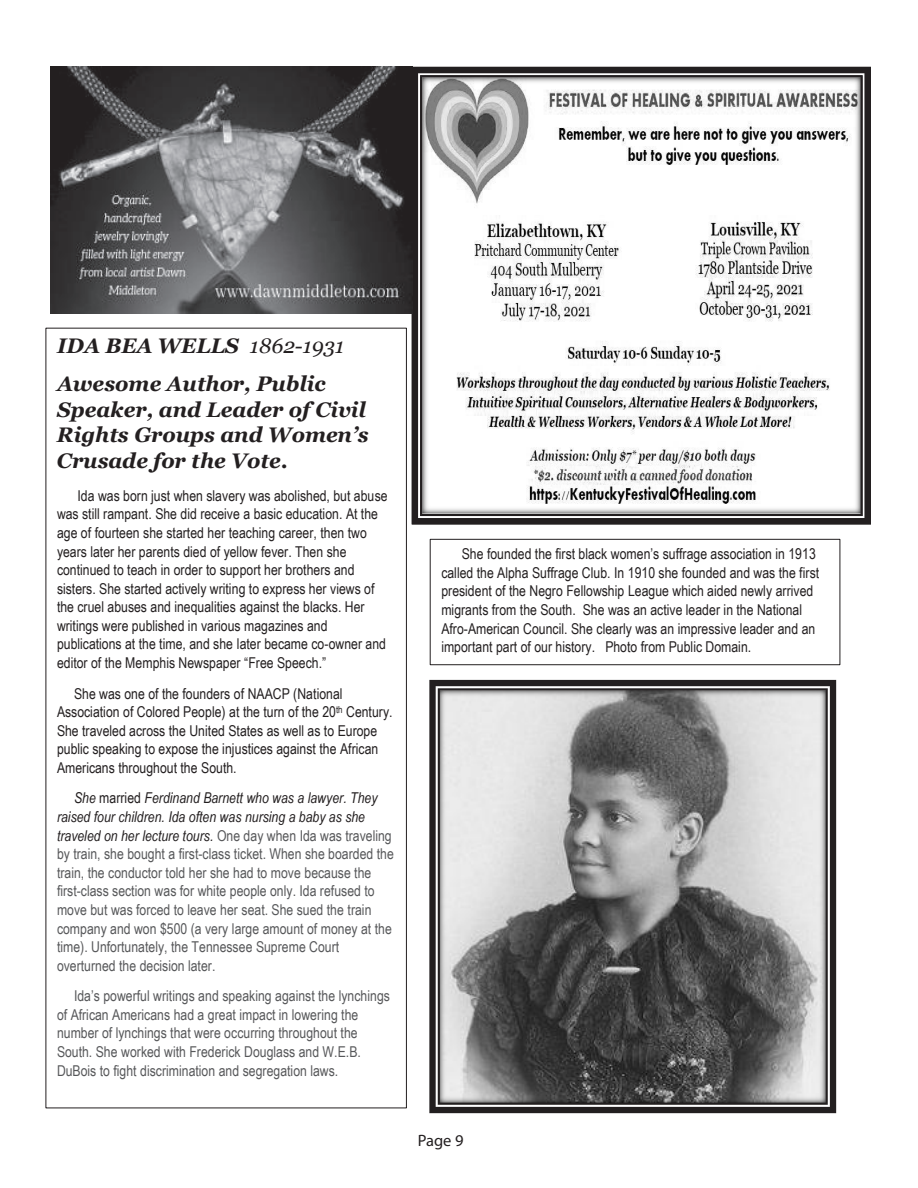
<style>
.page{position:relative;width:918px;height:1188px;background:#fff}
.page>*{position:absolute;margin:0;border:0;box-sizing:border-box;transform-origin:0 0}
.t1{font:italic 700 21px/25.8px "Georgia";color:#231f20}
.t2{font:16.5px "Myriad Pro";color:#231f20}
.t3{font:15px/18.6px "Arial Narrow";color:#231f20}
.t4{font:15px/18.6px "Arial Narrow";color:#57585a}
.s1{font-weight:400}
.s2{font-style:italic;color:#231f20}
.s3{color:#231f20}
</style>
<div class="page">
<svg style="left:429px;top:680px;width:407px;height:433px;background:#8b8b8b"></svg>
<svg style="left:412px;top:67px;width:459px;height:457px"></svg>
<img style="left:51px;top:66px;width:362px;height:248px">
<div style="left:430px;top:539px;width:410px;height:126px;border:1px solid #231f20"></div>
<h1 class="t1" style="left:57px;top:327px;width:289px;line-height:37.7px">IDA BEA WELLS <span class="s1">1862-1931<br></span>Awesome Author, Public</h1>
<h1 class="t1" style="left:57px;top:397px;width:313px">Speaker, and Leader of Civil<br>Rights Groups and Women’s<br>Crusade for the Vote.</h1>
<p class="t3" style="left:57px;top:486px;width:332px;text-indent:21px">Ida was born just when slavery was abolished, but abuse was still rampant. She did receive a basic education. At the age of fourteen she started her teaching career, then two years later her parents died of yellow fever. Then she continued to teach in order to support her brothers and sisters. She started actively writing to express her views of the cruel abuses and inequalities against the blacks. Her writings were published in various magazines and publications at the time, and she later became co-owner and editor of the Memphis Newspaper “Free Speech.”</p>
<p class="t3" style="left:57px;top:683px;width:337px;text-indent:17px">She was one of the founders of NAACP (National Association of Colored People) at the turn of the 20<sup>th</sup> Century.<br>She traveled across the United States as well as to Europe public speaking to expose the injustices against the African Americans throughout the South.</p>
<p class="t4" style="left:57px;top:788px;width:338px;text-indent:17px"><span class="s2">She</span> <span class="s3">married</span> <span class="s2">Ferdinand Barnett who was a lawyer. They raised four children. Ida often was nursing a baby as she traveled on her lecture tours.</span> One day when Ida was traveling by train, she bought a first-class ticket. When she boarded the train, the conductor told her she had to move because the first-class section was for white people only. Ida refused to move but was forced to leave her seat. She sued the train company and won $500 (a very large amount of money at the time). Unfortunately, the Tennessee Supreme Court overturned the decision later.</p>
<p class="t4" style="left:57px;top:986px;width:334px;text-indent:17px">Ida’s powerful writings and speaking against the lynchings of African Americans had a great impact in lowering the number of lynchings that were occurring throughout the South. She worked with Frederick Douglass and W.E.B.<br>DuBois to fight discrimination and segregation laws.</p>
<p class="t3" style="left:441px;top:544px;width:379px;text-indent:21px">She founded the first black women’s suffrage association in 1913 called the Alpha Suffrage Club. In 1910 she founded and was the first president of the Negro Fellowship League which aided newly arrived migrants from the South. She was an active leader in the National Afro-American Council. She clearly was an impressive leader and an important part of our history. Photo from Public Domain.</p>
<p class="t2" style="left:418px;top:1131px;width:47px">Page 9</p>
</div>
